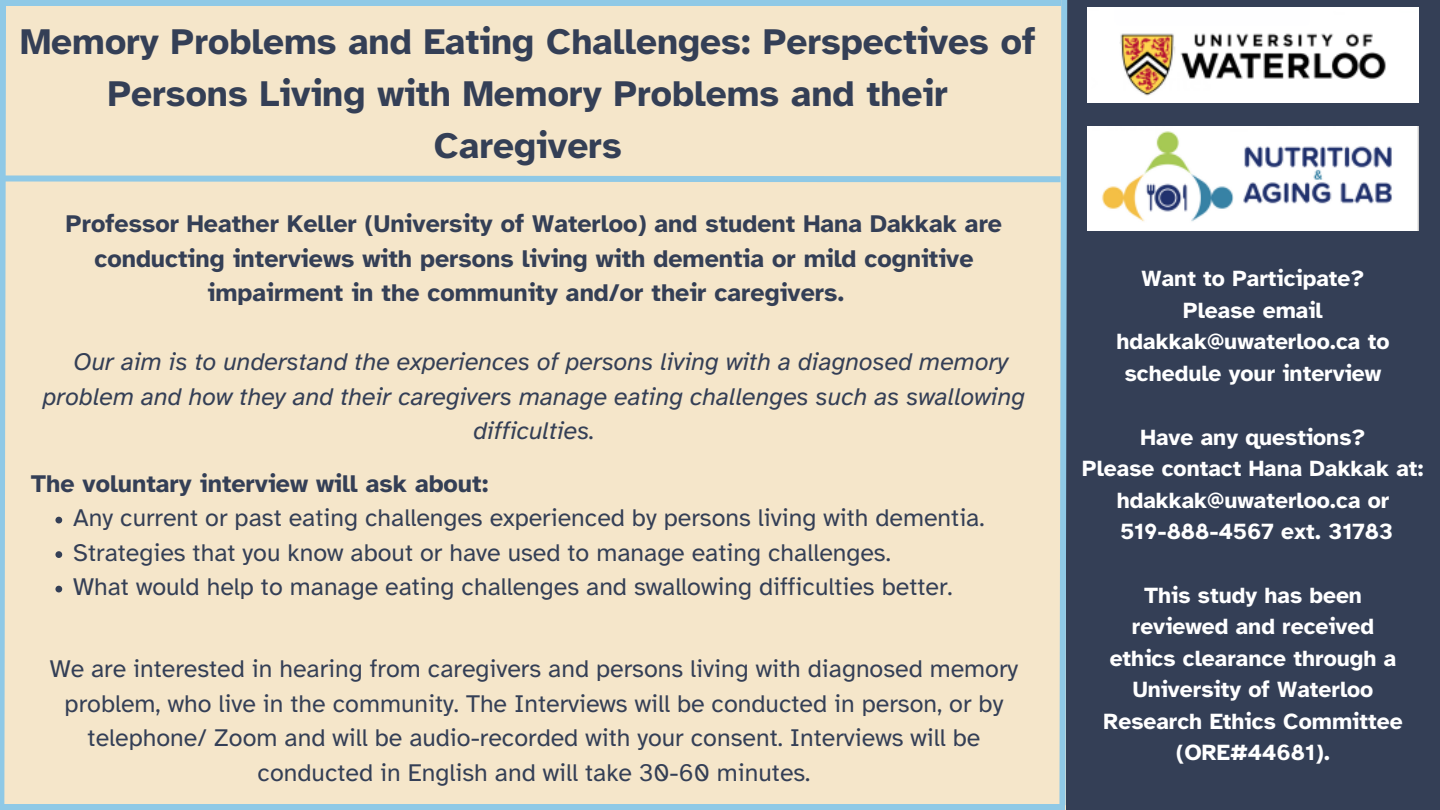
<style>
.page{position:relative;width:1440px;height:810px;background:#fff}
.page>*{position:absolute;margin:0;border:0;box-sizing:border-box;transform-origin:0 0}
.t1{font:700 37px/51.8px "Atkinson Hyperlegible";color:#343f56;text-align:center}
.t2{font:25px/34.5px "Atkinson Hyperlegible";color:#343f56}
.t3{font:700 25px "Atkinson Hyperlegible";color:#343f56}
.t4{font:italic 25px/34.5px "Atkinson Hyperlegible";color:#343f56;text-align:center}
.t5{font:700 22.8px/31.5px "Atkinson Hyperlegible";color:#fff;text-align:center}
</style>
<div class="page">
<div style="left:1066px;top:0;width:374px;height:810px;background:#343f56"></div>
<img style="left:1087px;top:8px;width:332px;height:95px">
<img style="left:1087px;top:126px;width:332px;height:105px">
<div style="left:0;top:0;width:1068px;height:810px;background:#f5e6ca"></div>
<div style="left:2px;top:0;width:1059px;height:6px;background:#8fc9e6"></div>
<h1 class="t1" style="left:20px;top:18px;width:1017px">Memory Problems and Eating Challenges: Perspectives of<br>Persons Living with Memory Problems and their<br>Caregivers</h1>
<p class="t3" style="left:66px;top:212px;width:938px">Professor Heather Keller (University of Waterloo) and student Hana Dakkak are</p>
<p class="t3" style="left:94px;top:247px;width:881px">conducting interviews with persons living with dementia or mild cognitive</p>
<p class="t3" style="left:208px;top:281px;width:638px">impairment in the community and/or their caregivers.</p>
<p class="t4" style="left:43px;top:346px;width:984px">Our aim is to understand the experiences of persons living with a diagnosed memory problem and how they and their caregivers manage eating challenges such as swallowing difficulties.</p>
<p class="t3" style="left:31px;top:472px;width:459px">The voluntary interview will ask about:</p>
<p class="t2" style="left:73px;top:502px;width:913px">Any current or past eating challenges experienced by persons living with dementia.<br>Strategies that you know about or have used to manage eating challenges.<br>What would help to manage eating challenges and swallowing difficulties better.</p>
<p class="t2" style="left:50px;top:653px;width:970px;text-align:center">We are interested in hearing from caregivers and persons living with diagnosed memory problem, who live in the community. The Interviews will be conducted in person, or by telephone/ Zoom and will be audio-recorded with your consent. Interviews will be conducted in English and will take 30-60 minutes.</p>
<p class="t5" style="left:1117px;top:264px;width:274px">Want to Participate?<br>Please email hdakkak@uwaterloo.ca to schedule your interview</p>
<p class="t5" style="left:1082px;top:423px;width:343px">Have any questions?<br>Please contact Hana Dakkak at: hdakkak@uwaterloo.ca or<br>519-888-4567 ext. 31783</p>
<p class="t5" style="left:1103px;top:581px;width:301px">This study has been reviewed and received ethics clearance through a<br>University of Waterloo<br>Research Ethics Committee (ORE#44681).</p>
</div>
